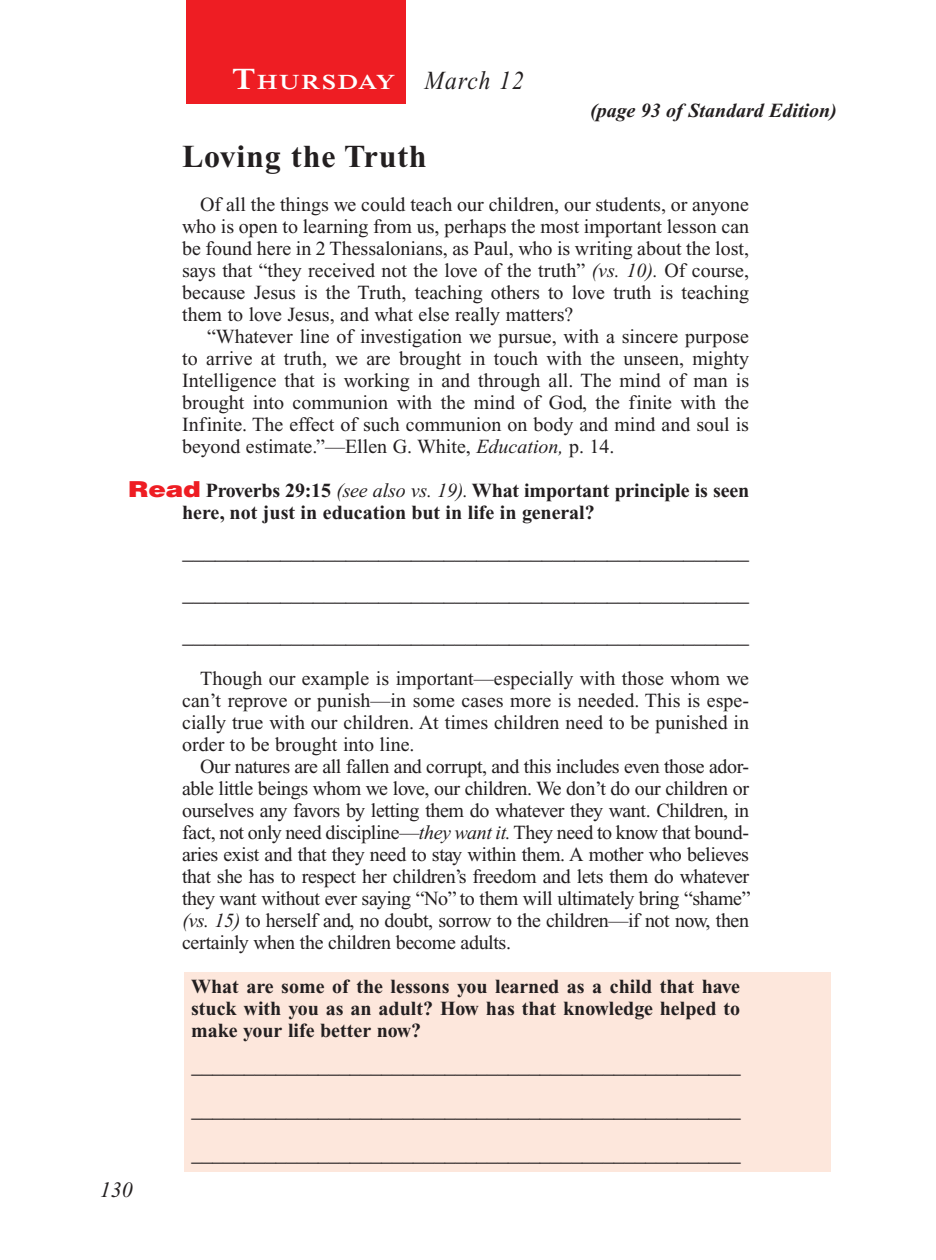
<style>
.page{position:relative;width:936px;height:1260px;background:#fff}
.page>*{position:absolute;margin:0;border:0;box-sizing:border-box;transform-origin:0 0}
.Head{font:700 32px "Times New Roman PS Std";letter-spacing:.025em;color:#231f20}
.Lesson_Dates{font:italic 26px "Times New Roman PS Std";letter-spacing:.05em;color:#231f20;scale:.9 1}
.Blank_Lines_In_Scree{font:22px "Times New Roman PS Std";color:#231f20;scale:.96 1}
.Blank_Lines{font:22px "Times New Roman PS Std";color:#231f20}
.Blank_Lines_SB{font:22px "Times New Roman PS Std";color:#231f20}
.PageNumbers{font:italic 22px "Times New Roman PS Std";color:#231f20}
.Daily_Header{font:600 21px "Times NRMT Std";letter-spacing:.07em;color:#fff;scale:1.1 1}
.Body{font:20px/22px "Times New Roman PS Std";color:#231f20;text-align:justify}
.x-screened_box-text{font:700 20px/22px "Times New Roman PS Std";color:#231f20;text-align:justify}
.Question{font:700 20px/22px "Times New Roman PS Std";letter-spacing:-.01em;color:#231f20}
.Page_from_SE{font:italic 700 20px "Times New Roman PS Std";color:#231f20}
.s1{font-size:30px}
.s2{font-style:italic}
.s3{font-family:"Helvetica LT Std";font-weight:900;font-size:22px;color:#ee1d23}
.s4{font-weight:400;font-style:italic}
</style>
<div class="page">
<div style="left:186px;top:0;width:220px;height:103px;background:#ee1d23"></div>
<div style="left:184px;top:972px;width:646px;height:200px;background:#fde7dc"></div>
<p class="Daily_Header" style="left:232px;top:70px;width:150px"><span class="s1">T</span>HURSDAY</p>
<p class="Lesson_Dates" style="left:425px;top:66px;width:112px">March 12</p>
<p class="Page_from_SE" style="left:590px;top:100px;width:248px">(page 93 of Standard Edition)</p>
<p class="Head" style="left:182px;top:138px;width:246px">Loving the Truth</p>
<p class="Body" style="left:182px;top:193px;width:569px;text-indent:18px">Of all the things we could teach our children, our students, or anyone who is open to learning from us, perhaps the most important lesson can be found here in 2 Thessalonians, as Paul, who is writing about the lost, says that “they received not the love of the truth” <span class="s2">(vs. 10).</span> Of course, because Jesus is the Truth, teaching others to love truth is teaching them to love Jesus, and what else really matters?</p>
<p class="Body" style="left:182px;top:325px;width:568px;text-indent:25px">“Whatever line of investigation we pursue, with a sincere purpose to arrive at truth, we are brought in touch with the unseen, mighty Intelligence that is working in and through all. The mind of man is brought into communion with the mind of God, the finite with the Infinite. The effect of such communion on body and mind and soul is beyond estimate.”—Ellen G. White, <span class="s2">Education,</span> p. 14.</p>
<p class="Question" style="left:182px;top:479px;width:569px;text-indent:-54px"><span class="s3">Read</span> Proverbs 29:15 <span class="s4">(see also vs. 19).</span> What important principle is seen here, not just in education but in life in general?</p>
<p class="Blank_Lines_SB" style="left:183px;top:539px;width:568px">____________________________________________________</p>
<p class="Blank_Lines" style="left:183px;top:581px;width:568px">____________________________________________________</p>
<p class="Blank_Lines" style="left:183px;top:623px;width:568px">____________________________________________________</p>
<p class="Body" style="left:182px;top:667px;width:569px;text-indent:18px">Though our example is important—especially with those whom we can’t reprove or punish—in some cases more is needed. This is espe&shy;cially true with our children. At times children need to be punished in order to be brought into line.</p>
<p class="Body" style="left:182px;top:755px;width:570px;text-indent:18px">Our natures are all fallen and corrupt, and this includes even those ador&shy;able little beings whom we love, our children. We don’t do our children or ourselves any favors by letting them do whatever they want. Children, in fact, not only need discipline—<span class="s2">they want it.</span> They need to know that bound&shy;aries exist and that they need to stay within them. A mother who believes that she has to respect her children’s freedom and lets them do whatever they want without ever saying “No” to them will ultimately bring “shame” <span class="s2">(vs. 15)</span> to herself and, no doubt, sorrow to the children—if not now, then certainly when the children become adults.</p>
<p class="x-screened_box-text" style="left:191px;top:975px;width:550px">What are some of the lessons you learned as a child that have stuck with you as an adult? How has that knowledge helped to make your life better now?</p>
<p class="Blank_Lines_In_Scree" style="left:192px;top:1053px;width:573px">____________________________________________________</p>
<p class="Blank_Lines_In_Scree" style="left:192px;top:1097px;width:573px">____________________________________________________</p>
<p class="PageNumbers" style="left:100px;top:1178px;width:34px">130</p>
<p class="Blank_Lines_In_Scree" style="left:192px;top:1141px;width:573px">____________________________________________________</p>
</div>
